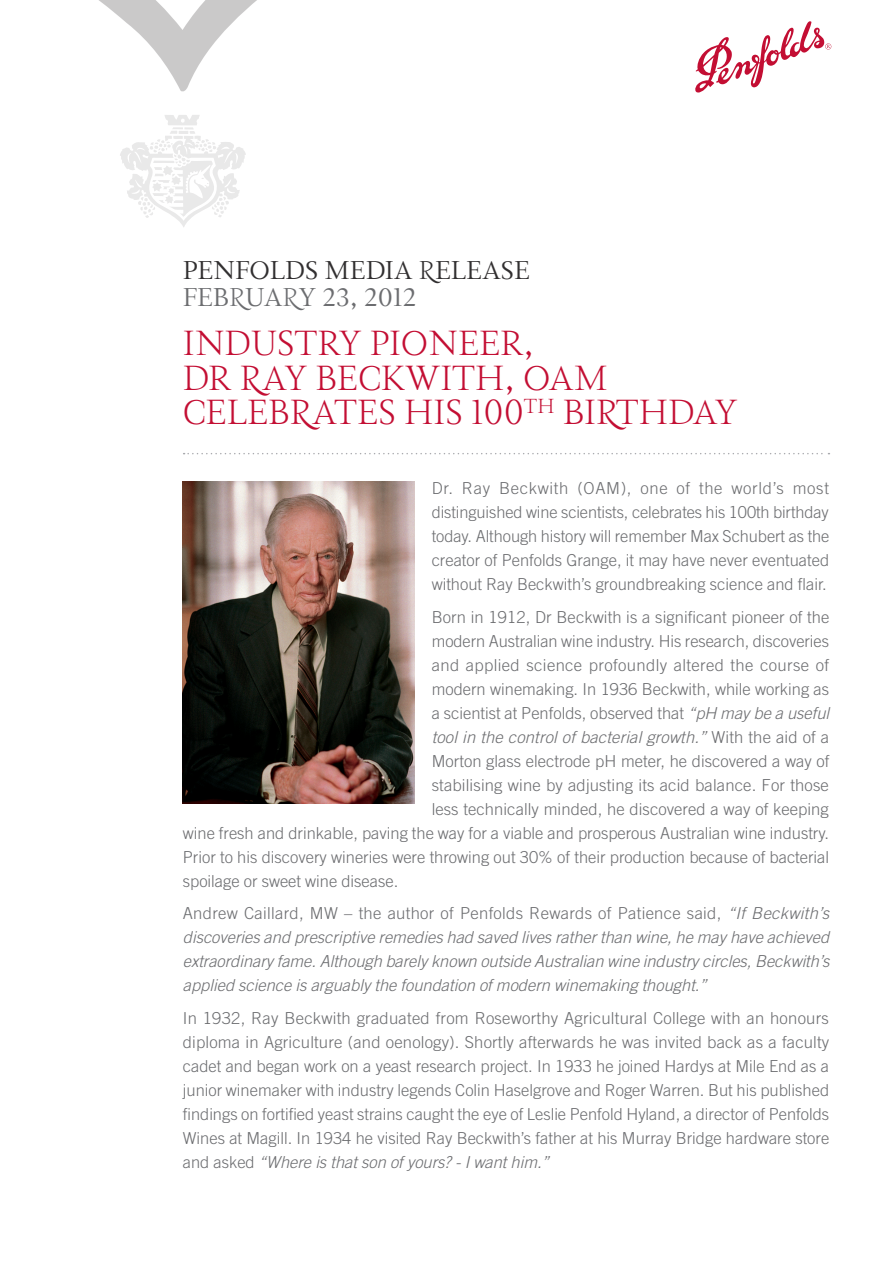
<style>
.page{position:relative;width:893px;height:1263px;background:#fff}
.page>*{position:absolute;margin:0;border:0;box-sizing:border-box;transform-origin:0 0}
.HEAD{font:100 34.5px/34.5px "Magneta";color:#c30e33}
.HEAD-2{font:25.5px "Magneta";color:#312f30}
.HEAD-3{font:25.5px "Magneta";color:#6c6d70}
.BODY{font:300 16.5px/24px "Trade Gothic";color:#6c6d70;text-align:justify}
.BODY-2{font:italic 300 16.5px/24px "Trade Gothic";color:#6c6d70;text-align:justify}
.BODY-3{font:300 16.5px "Trade Gothic";letter-spacing:.02em;color:#6c6d70}
.s1{font-weight:100}
.s2{font-style:italic}
.s3{font-style:normal}
</style>
<div class="page">
<svg style="left:99px;top:0;width:158px;height:91px"></svg>
<svg style="left:184px;top:453px;width:645px;height:1px"></svg>
<svg style="left:120px;top:115px;width:126px;height:112px"></svg>
<svg style="left:695px;top:21px;width:136px;height:72px"></svg>
<img style="left:183px;top:481px;width:232px;height:323px">
<p class="HEAD-2" style="left:183px;top:253px;width:349px">PENFOLDS MEDIA <span class="s1">R</span>ELEASE</p>
<p class="HEAD-3" style="left:183px;top:280px;width:235px">FEB<span class="s1">R</span>UA<span class="s1">R</span>Y 23, 2012</p>
<p class="HEAD" style="left:183px;top:326px;width:427px">INDUSTRY PIONEER,<br>DR RAY BECKWITH, OAM</p>
<p class="HEAD" style="left:183px;top:395px;width:556px">CELEBRATES HIS 100<sup>TH</sup> BIRTHDAY</p>
<p class="BODY" style="left:432px;top:476px;width:399px">Dr. Ray Beckwith (OAM), one of the world’s most distinguished wine scientists, celebrates his 100th birthday today. Although history will remember Max Schubert as the creator of Penfolds Grange, it may have never eventuated without Ray Beckwith’s groundbreaking science and flair.</p>
<p class="BODY" style="left:432px;top:605px;width:399px">Born in 1912, Dr Beckwith is a significant pioneer of the</p>
<p class="BODY" style="left:432px;top:629px;width:399px">modern Australian wine industry. His research, discoveries</p>
<p class="BODY-3" style="left:432px;top:655px;width:399px">and applied science profoundly altered the course of</p>
<p class="BODY" style="left:432px;top:677px;width:399px">modern winemaking. In 1936 Beckwith, while working as</p>
<p class="BODY" style="left:432px;top:701px;width:399px">a scientist at Penfolds, observed that <span class="s2">“pH may be a useful</span></p>
<p class="BODY-2" style="left:432px;top:725px;width:399px">tool in the control of bacterial growth.” <span class="s3">With the aid of a</span></p>
<p class="BODY" style="left:432px;top:749px;width:399px">Morton glass electrode pH meter, he discovered a way of</p>
<p class="BODY" style="left:432px;top:773px;width:399px">stabilising wine by adjusting its acid balance. For those</p>
<p class="BODY" style="left:432px;top:797px;width:399px">less technically minded, he discovered a way of keeping</p>
<p class="BODY" style="left:183px;top:821px;width:648px">wine fresh and drinkable, paving the way for a viable and prosperous Australian wine industry.</p>
<p class="BODY" style="left:183px;top:845px;width:648px">Prior to his discovery wineries were throwing out 30% of their production because of bacterial</p>
<p class="BODY" style="left:183px;top:869px;width:217px">spoilage or sweet wine disease.</p>
<p class="BODY-2" style="left:183px;top:901px;width:648px"><span class="s3">Andrew Caillard, MW – the author of Penfolds Rewards of Patience said,</span> “If Beckwith’s discoveries and prescriptive remedies had saved lives rather than wine, he may have achieved extraordinary fame. Although barely known outside Australian wine industry circles, Beckwith’s applied science is arguably the foundation of modern winemaking thought.”</p>
<p class="BODY" style="left:183px;top:1006px;width:648px">In 1932, Ray Beckwith graduated from Roseworthy Agricultural College with an honours diploma in Agriculture (and oenology). Shortly afterwards he was invited back as a faculty cadet and began work on a yeast research project. In 1933 he joined Hardys at Mile End as a junior winemaker with industry legends Colin Haselgrove and Roger Warren. But his published findings on fortified yeast strains caught the eye of Leslie Penfold Hyland, a director of Penfolds Wines at Magill. In 1934 he visited Ray Beckwith’s father at his Murray Bridge hardware store and asked <span class="s2">“Where is that son of yours? - I want him.”</span></p>
</div>
